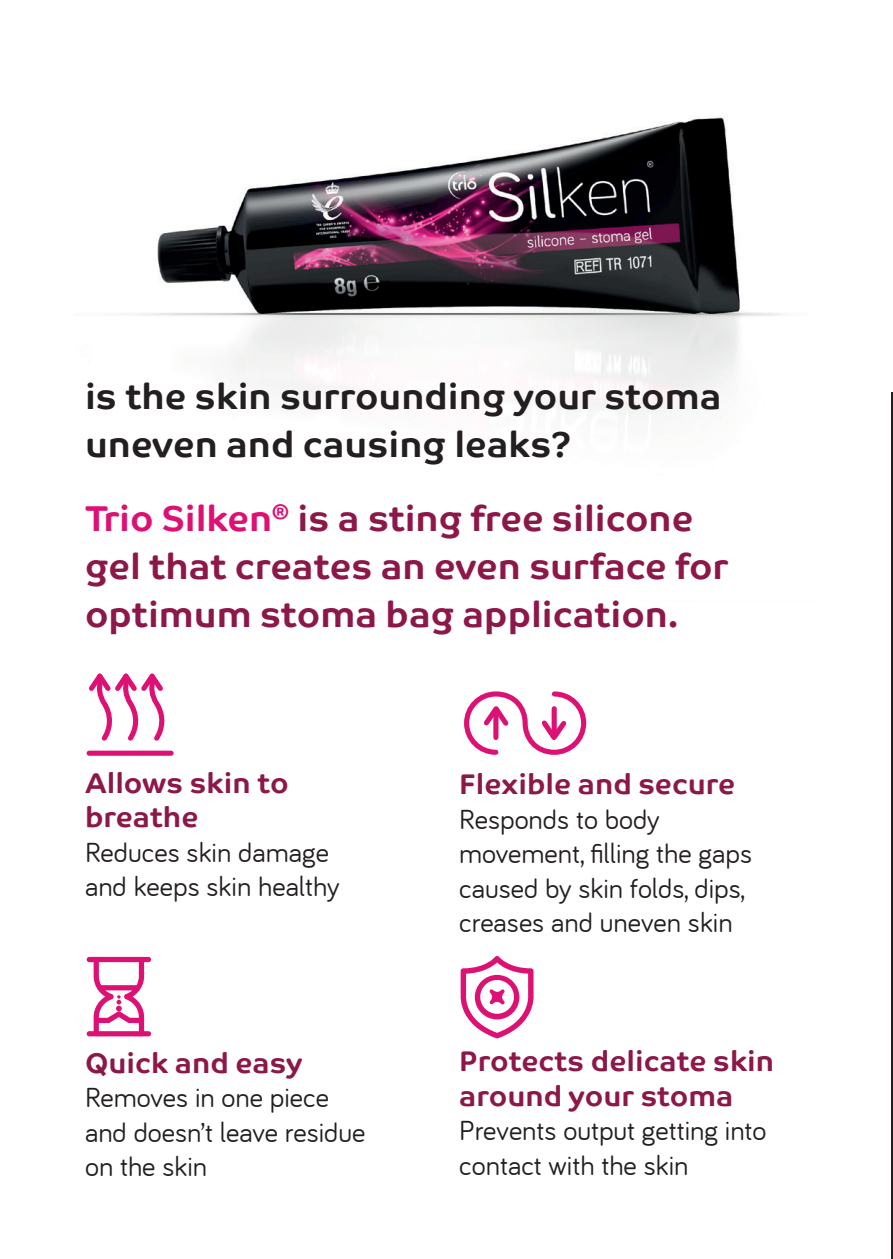
<style>
.page{position:relative;width:893px;height:1259px;background:#fff}
.page>*{position:absolute;margin:0;border:0;box-sizing:border-box;transform-origin:0 0}
.t1{font:700 36px/48px "Co Text";color:#8c1849}
.t2{font:700 36px/48px "Co Text";color:#231f20}
.t3{font:28.5px/34.5px "Bariol";color:#231f20}
.t4{font:700 28.5px/34.5px "Co Text";color:#8c1849}
.s1{color:#dd1174}
</style>
<div class="page">
<img style="left:133px;top:116px;width:650px;height:303px">
<hr style="left:891px;top:392px;width:2px;height:867px;background:#231f20">
<svg style="left:460px;top:956px;width:74px;height:82px"></svg>
<svg style="left:87px;top:957px;width:64px;height:79px"></svg>
<svg style="left:464px;top:691px;width:123px;height:64px"></svg>
<div style="left:89px;top:750px;width:82px;height:6px;background:#dd1174"></div>
<svg style="left:89px;top:673px;width:76px;height:68px"></svg>
<p class="t2" style="left:85px;top:373px;width:638px">is the skin surrounding your stoma uneven and causing leaks?</p>
<p class="t1" style="left:85px;top:494px;width:645px"><span class="s1">Trio Silken</span><sup>®</sup> is a sting free silicone gel that creates an even surface for optimum stoma bag application.</p>
<p class="t4" style="left:85px;top:765px;width:205px">Allows skin to breathe</p>
<p class="t3" style="left:85px;top:835px;width:256px">Reduces skin damage and keeps skin healthy</p>
<p class="t4" style="left:85px;top:1045px;width:219px">Quick and easy</p>
<p class="t3" style="left:85px;top:1080px;width:282px">Removes in one piece and doesn’t leave residue on the skin</p>
<p class="t4" style="left:459px;top:767px;width:278px">Flexible and secure</p>
<p class="t3" style="left:459px;top:802px;width:294px">Responds to body movement, filling the gaps caused by skin folds, dips, creases and uneven skin</p>
<p class="t4" style="left:459px;top:1044px;width:316px">Protects delicate skin around your stoma</p>
<p class="t3" style="left:459px;top:1113px;width:309px">Prevents output getting into contact with the skin</p>
</div>
